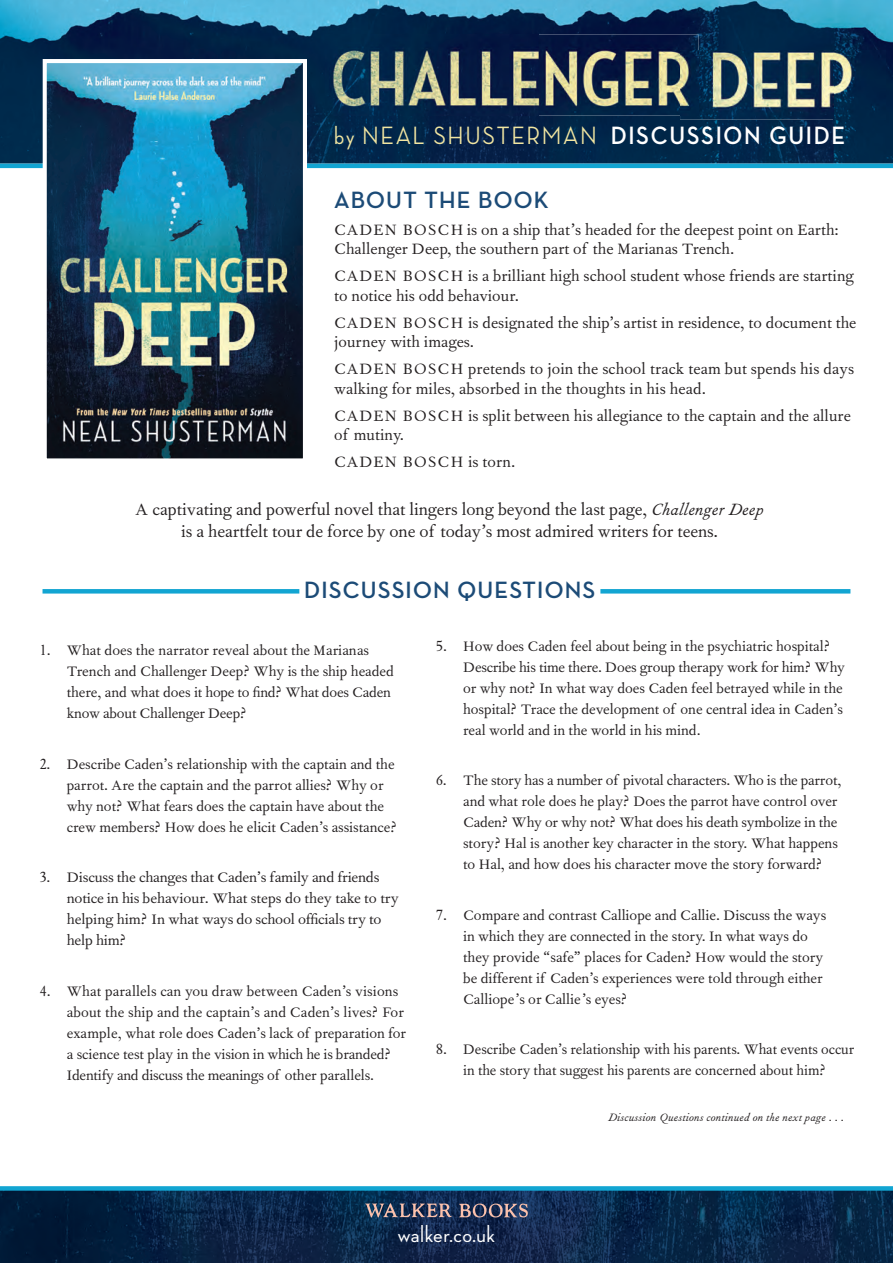
<style>
.page{position:relative;width:893px;height:1263px;background:#fff}
.page>*{position:absolute;margin:0;border:0;box-sizing:border-box;transform-origin:0 0}
.t1{font:500 25.5px "Neutraface Display";letter-spacing:.07em;color:#f1e5a1;scale:.94 1}
.t2{font:700 24px "Neutraface Display";letter-spacing:.05em;color:#1c4b77}
.t3{font:500 24px "Neutraface Display";letter-spacing:.02em;color:#fff}
.t4{font:19.5px/22.5px "Fournier";color:#231f20;text-align:center}
.t5{font:18px/19.5px "Fournier";letter-spacing:.005em;color:#231f20}
.t6{font:18px "Fournier";letter-spacing:.05em;color:#231f20}
.t7{font:16.5px/21px "Fournier";color:#231f20}
.t8{font:italic 12.75px "Fournier";letter-spacing:.01em;color:#231f20}
.s1{font-weight:700;color:#fff}
.s2{font-style:italic}
</style>
<div class="page">
<img style="left:0;top:0;width:893px;height:164px">
<img style="left:0;top:1191px;width:893px;height:72px">
<svg style="left:43px;top:589px;width:256px;height:4px"></svg>
<svg style="left:600px;top:589px;width:250px;height:4px"></svg>
<div style="left:0;top:1186px;width:893px;height:5px;background:#12a5d2"></div>
<hr style="left:0;top:164px;width:893px;height:4px;background:#12a5d2">
<img style="left:48px;top:64px;width:254px;height:393px">
<div style="left:43px;top:59px;width:264px;height:403px;border:4px solid #fff"></div>
<img style="left:326px;top:34px;width:372px;height:81px">
<img style="left:698px;top:50px;width:136px;height:35px">
<img style="left:834px;top:50px;width:51px;height:70px">
<img style="left:680px;top:85px;width:154px;height:35px">
<img style="left:680px;top:50px;width:18px;height:65px">
<svg style="left:365px;top:1203px;width:87px;height:14px"></svg>
<svg style="left:459px;top:1203px;width:69px;height:14px"></svg>
<h1 class="t1" style="left:334px;top:121px;width:545px">by NEAL SHUSTERMAN <span class="s1">DISCUSSION GUIDE</span></h1>
<h2 class="t2" style="left:334px;top:186px;width:216px">ABOUT THE BOOK</h2>
<p class="t5" style="left:334px;top:221px;width:506px">CADEN BOSCH is on a ship that’s headed for the deepest point on Earth:<br>Challenger Deep, the southern part of the Marianas Trench.</p>
<p class="t5" style="left:334px;top:267px;width:521px">CADEN BOSCH is a brilliant high school student whose friends are starting to notice his odd behaviour.</p>
<p class="t5" style="left:334px;top:314px;width:524px">CADEN BOSCH is designated the ship’s artist in residence, to document the journey with images.</p>
<p class="t5" style="left:334px;top:360px;width:521px">CADEN BOSCH pretends to join the school track team but spends his days walking for miles, absorbed in the thoughts in his head.</p>
<p class="t5" style="left:334px;top:407px;width:518px">CADEN BOSCH is split between his allegiance to the captain and the allure of mutiny.</p>
<p class="t6" style="left:334px;top:453px;width:183px">CADEN BOSCH is torn.</p>
<p class="t4" style="left:136px;top:499px;width:630px">A captivating and powerful novel that lingers long beyond the last page, <span class="s2">Challenger Deep </span>is a heartfelt tour de force by one of today’s most admired writers for teens.</p>
<h2 class="t2" style="left:304px;top:577px;width:292px">DISCUSSION QUESTIONS</h2>
<p class="t7" style="left:67px;top:641px;width:328px;text-indent:-27px">1. What does the narrator reveal about the Marianas Trench and Challenger Deep? Why is the ship headed there, and what does it hope to find? What does Caden know about Challenger Deep?</p>
<p class="t7" style="left:67px;top:754px;width:332px;text-indent:-27px">2. Describe Caden’s relationship with the captain and the parrot. Are the captain and the parrot allies? Why or why not? What fears does the captain have about the crew members? How does he elicit Caden’s assistance?</p>
<p class="t7" style="left:67px;top:868px;width:334px;text-indent:-27px">3. Discuss the changes that Caden’s family and friends notice in his behaviour. What steps do they take to try helping him? In what ways do school officials try to help him?</p>
<p class="t7" style="left:67px;top:981px;width:341px;text-indent:-27px">4. What parallels can you draw between Caden’s visions about the ship and the captain’s and Caden’s lives? For example, what role does Caden’s lack of preparation for a science test play in the vision in which he is branded?<br>Identify and discuss the meanings of other parallels.</p>
<p class="t7" style="left:463px;top:636px;width:383px;text-indent:-27px">5. How does Caden feel about being in the psychiatric hospital?<br>Describe his time there. Does group therapy work for him? Why or why not? In what way does Caden feel betrayed while in the hospital? Trace the development of one central idea in Caden’s real world and in the world in his mind.</p>
<p class="t7" style="left:463px;top:771px;width:380px;text-indent:-27px">6. The story has a number of pivotal characters. Who is the parrot, and what role does he play? Does the parrot have control over Caden? Why or why not? What does his death symbolize in the story? Hal is another key character in the story. What happens to Hal, and how does his character move the story forward?</p>
<p class="t7" style="left:463px;top:905px;width:365px;text-indent:-27px">7. Compare and contrast Calliope and Callie. Discuss the ways in which they are connected in the story. In what ways do they provide “safe” places for Caden? How would the story be different if Caden’s experiences were told through either Calliope’s or Callie’s eyes?</p>
<p class="t7" style="left:436px;top:1040px;width:420px;text-align:center">8. Describe Caden’s relationship with his parents. What events occur in the story that suggest his parents are concerned about him?</p>
<p class="t8" style="left:608px;top:1111px;width:237px">Discussion Questions continued on the next page . . .</p>
<h2 class="t3" style="left:398px;top:1221px;width:99px">walker.co.uk</h2>
</div>
